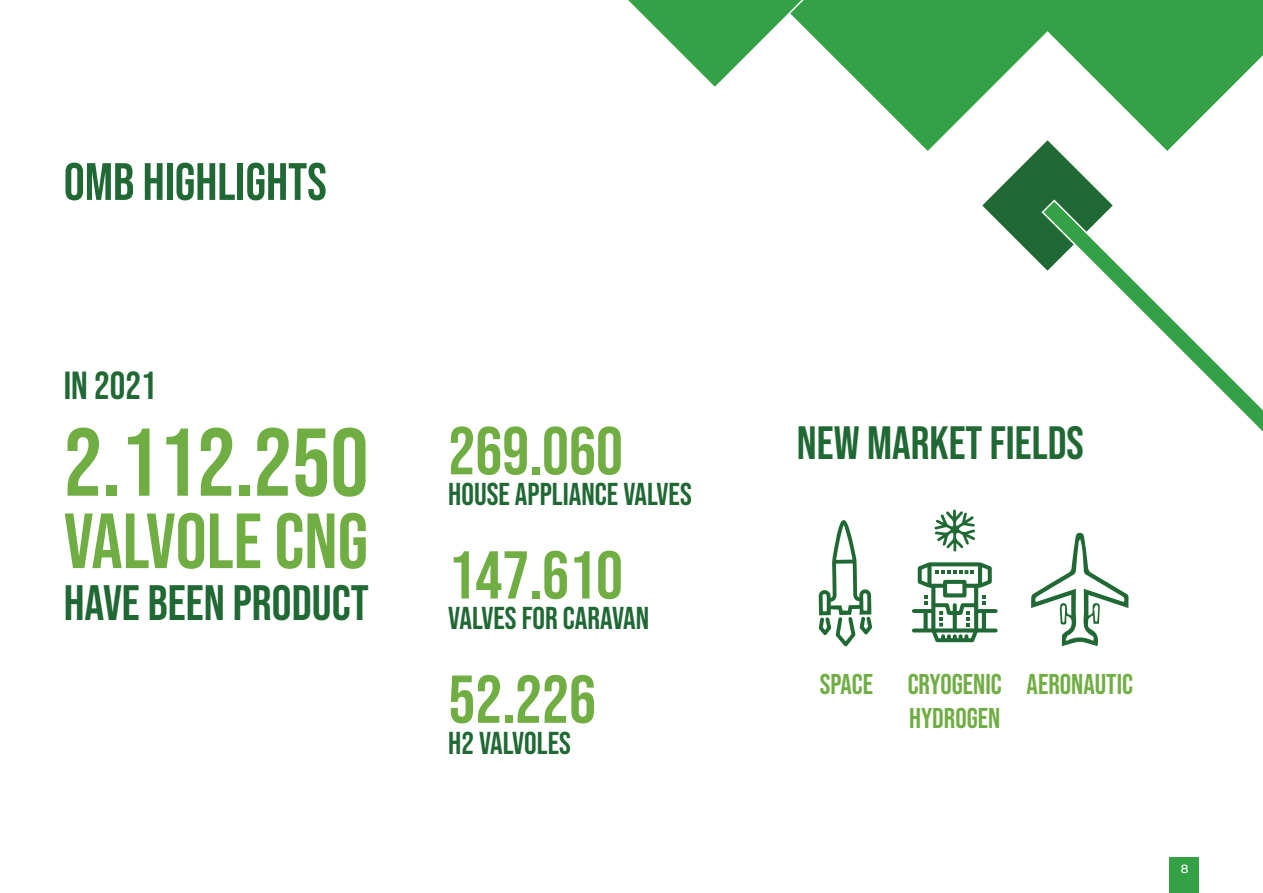
<style>
.page{position:relative;width:1263px;height:893px;background:#fff}
.page>*{position:absolute;margin:0;border:0;box-sizing:border-box;transform-origin:0 0}
.t1{font:96px "Bebas Neue";color:#70ad43}
.t2{font:78px "Bebas Neue";color:#70ad43}
.t3{font:67.5px/124.2px "Bebas Neue";color:#70ad43}
.t4{font:52.5px "Bebas Neue";color:#206834}
.t5{font:49.5px "Bebas Neue";color:#206834}
.t6{font:46.5px "Bebas Neue";color:#206834}
.t7{font:39px "Bebas Neue";color:#206834}
.t8{font:31.5px "Bebas Neue";color:#206834}
.t9{font:28.5px/34.2px "Bebas Neue";color:#70ad43;text-align:right}
.t10{font:500 12px "Montserrat";color:#fff}
</style>
<div class="page">
<div style="left:900px;top:0;width:363px;height:30px;background:#35a147"></div>
<svg style="left:628px;top:0;width:272px;height:87px"></svg>
<svg style="left:771px;top:30px;width:492px;height:522px"></svg>
<svg style="left:979px;top:137px;width:137px;height:137px"></svg>
<svg style="left:1040px;top:198px;width:223px;height:449px"></svg>
<svg style="left:1170px;top:857px;width:29px;height:36px"></svg>
<svg style="left:1031px;top:533px;width:97px;height:113px"></svg>
<svg style="left:912px;top:562px;width:85px;height:80px"></svg>
<svg style="left:934px;top:510px;width:41px;height:41px"></svg>
<svg style="left:819px;top:520px;width:53px;height:127px"></svg>
<h3 class="t4" style="left:64px;top:152px;width:264px">OMB HIGHLIGHTS</h3>
<p class="t7" style="left:64px;top:363px;width:94px">IN 2021</p>
<h1 class="t1" style="left:64px;top:408px;width:561px">2.112.250 <sup>269.060</sup></h1>
<p class="t8" style="left:448px;top:477px;width:245px">HOUSE APPLIANCE VALVES</p>
<h2 class="t2" style="left:64px;top:497px;width:306px">VALVOLE CNG</h2>
<h3 class="t5" style="left:64px;top:575px;width:306px">HAVE BEEN PRODUCT</h3>
<h3 class="t3" style="left:448px;top:512px;width:176px">147.610<br>52.226</h3>
<p class="t8" style="left:448px;top:601px;width:202px">VALVES FOR CARAVAN</p>
<p class="t8" style="left:448px;top:725px;width:124px">H2 VALVOLES</p>
<h3 class="t6" style="left:797px;top:416px;width:288px">NEW MARKET FIELDS</h3>
<p class="t9" style="left:820px;top:666px;width:184px">SPACE CRYOGENIC<br>HYDROGEN</p>
<p class="t9" style="left:1026px;top:666px;width:108px">AERONAUTIC</p>
<p class="t10" style="left:1181px;top:860px;width:9px">8</p>
</div>
